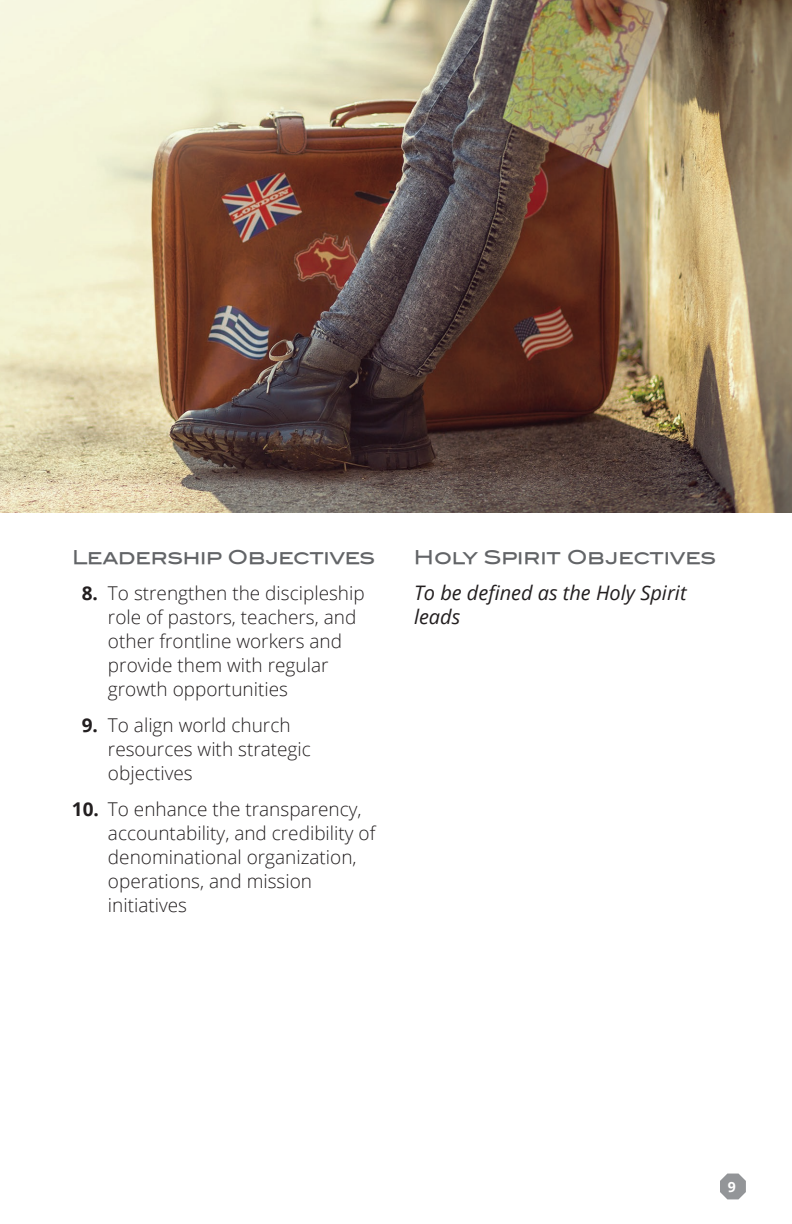
<style>
.page{position:relative;width:792px;height:1224px;background:#fff}
.page>*{position:absolute;margin:0;border:0;box-sizing:border-box;transform-origin:0 0}
.t1{font:italic 20px/24px "Open Sans";color:#231f20}
.t2{font:300 19px/24px "Open Sans";color:#231f20}
.t3{font:19px "Blair Md ITCTT Medium";letter-spacing:-.01em;color:#626467}
.t4{font:700 14px "Open Sans";color:#fff}
.s1{font-weight:700}
</style>
<div class="page">
<svg style="left:720px;top:1174px;width:26px;height:25px"></svg>
<img style="left:0;top:0;width:792px;height:513px">
<p class="t3" style="left:72px;top:546px;width:305px">Leadership Objectives</p>
<p class="t2" style="left:108px;top:581px;width:258px;text-indent:-26px"><span class="s1">8.</span> To strengthen the discipleship role of pastors, teachers, and other frontline workers and provide them with regular growth opportunities</p>
<p class="t2" style="left:108px;top:713px;width:204px;text-indent:-26px"><span class="s1">9.</span> To align world church resources with strategic objectives</p>
<p class="t2" style="left:108px;top:797px;width:269px;text-indent:-36px"><span class="s1">10.</span> To enhance the transparency, accountability, and credibility of denominational organization, operations, and mission initiatives</p>
<p class="t3" style="left:414px;top:546px;width:304px">Holy Spirit Objectives</p>
<p class="t1" style="left:414px;top:580px;width:274px">To be defined as the Holy Spirit leads</p>
<p class="t4" style="left:728px;top:1177px;width:10px">9</p>
</div>
